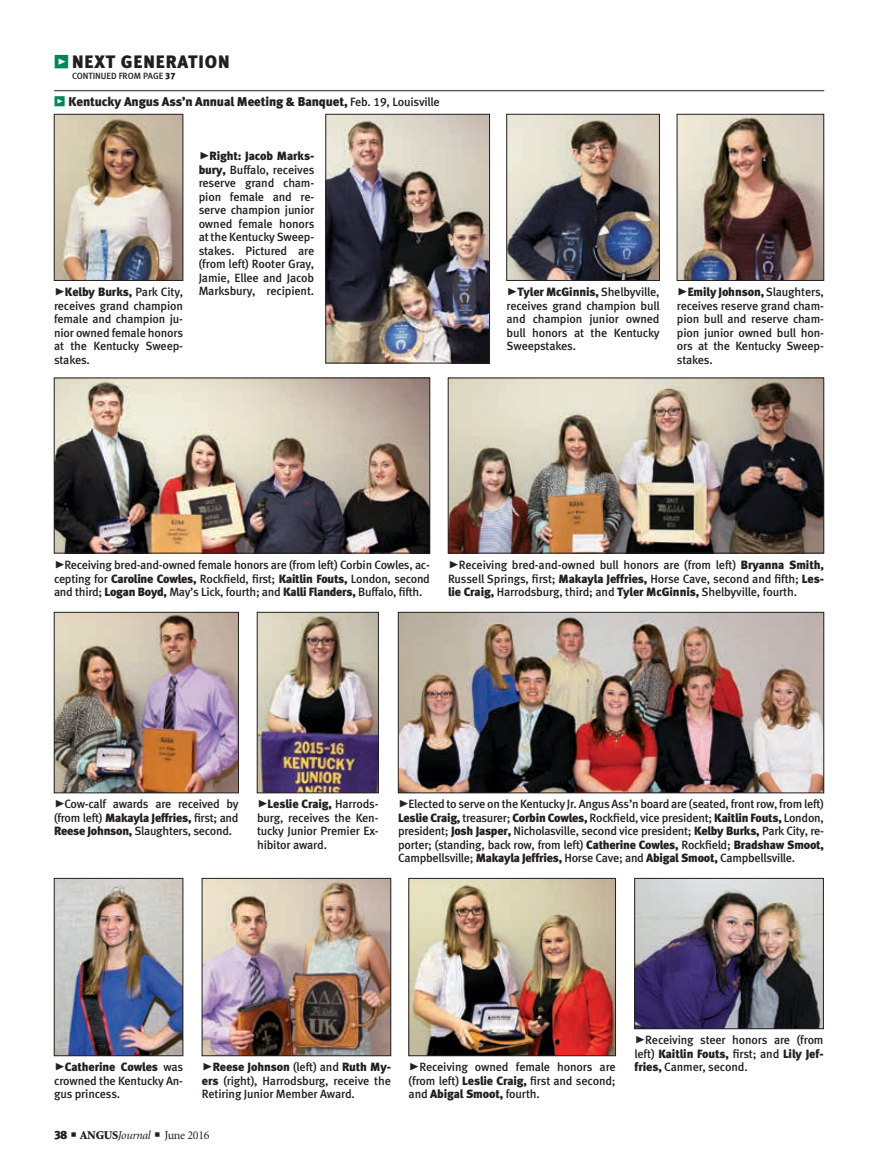
<style>
.page{position:relative;width:878px;height:1168px;background:#fff}
.page>*{position:absolute;margin:0;border:0;box-sizing:border-box;transform-origin:0 0}
.t1{font:18px "Meta Black LF";letter-spacing:.05em;color:#231f20}
.cutlines{font:12.75px "Meta Black LF";letter-spacing:-.01em;color:#231f20}
.cutlines-2{font:12px/13.5px "Meta Medium LF";letter-spacing:-.015em;color:#231f20;text-align:justify}
.t2{font:12px "Minion";letter-spacing:-.025em;color:#231f20}
.t3{font:9px "Meta Medium LF";color:#231f20}
.s1{font-family:"Meta Black Expert";color:#008852}
.s2{font-family:"Meta Black LF"}
.s3{font-family:"Meta Black Caps Expert";font-size:13.5px;color:#008852}
.s4{font-family:"Meta Medium LF";font-size:12px}
.s5{font-family:"Meta Black Caps Expert";font-size:21px}
.s6{font-weight:900}
.s7{font-style:italic}
</style>
<div class="page">
<img style="left:56px;top:116px;width:125px;height:163px">
<div style="left:54px;top:114px;width:129px;height:167px;border:1px solid #231f20"></div>
<img style="left:259px;top:614px;width:117px;height:177px">
<div style="left:257px;top:612px;width:121px;height:181px;border:1px solid #231f20"></div>
<img style="left:56px;top:880px;width:125px;height:174px">
<div style="left:54px;top:878px;width:129px;height:178px;border:1px solid #231f20"></div>
<img style="left:400px;top:614px;width:422px;height:177px">
<div style="left:398px;top:612px;width:426px;height:181px;border:1px solid #231f20"></div>
<img style="left:678px;top:116px;width:144px;height:163px">
<div style="left:676px;top:114px;width:148px;height:167px;border:1px solid #231f20"></div>
<img style="left:56px;top:614px;width:180px;height:177px">
<div style="left:54px;top:612px;width:184px;height:181px;border:1px solid #231f20"></div>
<img style="left:204px;top:880px;width:185px;height:174px">
<div style="left:202px;top:878px;width:189px;height:178px;border:1px solid #231f20"></div>
<img style="left:410px;top:880px;width:203px;height:174px">
<div style="left:408px;top:878px;width:207px;height:178px;border:1px solid #231f20"></div>
<img style="left:636px;top:880px;width:185px;height:147px">
<div style="left:634px;top:878px;width:189px;height:151px;border:1px solid #231f20"></div>
<img style="left:327px;top:116px;width:160px;height:245px">
<div style="left:325px;top:114px;width:164px;height:249px;border:1px solid #231f20"></div>
<img style="left:508px;top:116px;width:149px;height:163px">
<div style="left:506px;top:114px;width:153px;height:167px;border:1px solid #231f20"></div>
<hr style="left:54px;top:90px;width:770px;height:1px;background:#231f20">
<img style="left:56px;top:380px;width:372px;height:171px">
<div style="left:54px;top:378px;width:376px;height:175px;border:1px solid #231f20"></div>
<img style="left:450px;top:380px;width:372px;height:171px">
<div style="left:448px;top:378px;width:376px;height:175px;border:1px solid #231f20"></div>
<p class="t1" style="left:54px;top:51px;width:177px"><span class="s1">z</span> NEXT GENERATION</p>
<p class="t3" style="left:72px;top:71px;width:105px">CONTINUED FROM PAGE <span class="s2">37</span></p>
<p class="cutlines" style="left:54px;top:94px;width:387px"><span class="s3">z</span> Kentucky Angus Ass’n Annual Meeting &amp; Banquet, <span class="s4">Feb. 19, Louisville</span></p>
<p class="cutlines-2" style="left:54px;top:285px;width:131px"><span class="s5">@</span><span class="s2">Kelby Burks,</span> Park City, receives grand champion female and champion ju&shy;nior owned female honors at the Kentucky Sweep&shy;stakes.</p>
<p class="cutlines-2" style="left:199px;top:149px;width:117px"><span class="s5">@</span><span class="s2">Right: Jacob Marks&shy;bury,</span> Buffalo, receives reserve grand cham&shy;pion female and re&shy;serve champion junior owned female honors at the Kentucky Sweep&shy;stakes. Pictured are (from left) Rooter Gray, Jamie, Ellee and Jacob Marksbury, recipient.</p>
<p class="cutlines-2" style="left:506px;top:285px;width:155px"><span class="s5">@</span><span class="s2">Tyler McGinnis,</span> Shelbyville, receives grand champion bull and champion junior owned bull honors at the Kentucky Sweepstakes.</p>
<p class="cutlines-2" style="left:676px;top:285px;width:149px"><span class="s5">@</span><span class="s2">Emily Johnson,</span> Slaughters, receives reserve grand cham&shy;pion bull and reserve cham&shy;pion junior owned bull hon&shy;ors at the Kentucky Sweep&shy;stakes.</p>
<p class="cutlines-2" style="left:54px;top:558px;width:377px"><span class="s5">@</span>Receiving bred-and-owned female honors are (from left) Corbin Cowles, ac&shy;cepting for <span class="s2">Caroline Cowles,</span> Rockfield, first; <span class="s2">Kaitlin Fouts,</span> London, second and third; <span class="s2">Logan Boyd,</span> May’s Lick, fourth; and <span class="s2">Kalli Flanders,</span> Buffalo, fifth.</p>
<p class="cutlines-2" style="left:448px;top:558px;width:377px"><span class="s5">@</span>Receiving bred-and-owned bull honors are (from left) <span class="s2">Bryanna Smith, </span>Russell Springs, first; <span class="s2">Makayla Jeffries,</span> Horse Cave, second and fifth; <span class="s2">Les&shy;lie Craig,</span> Harrodsburg, third; and <span class="s2">Tyler McGinnis,</span> Shelbyville, fourth.</p>
<p class="cutlines-2" style="left:54px;top:797px;width:186px"><span class="s5">@</span>Cow-calf awards are received by (from left) <span class="s2">Makayla Jeffries,</span> first; and <span class="s2">Reese Johnson,</span> Slaughters, second.</p>
<p class="cutlines-2" style="left:257px;top:797px;width:123px"><span class="s5">@</span><span class="s2">Leslie Craig,</span> Harrods&shy;burg, receives the Ken&shy;tucky Junior Premier Ex&shy;hibitor award.</p>
<p class="cutlines-2" style="left:398px;top:797px;width:427px"><span class="s5">@</span>Elected to serve on the Kentucky Jr. Angus Ass’n board are (seated, front row, from left)<br><span class="s2">Leslie Craig,</span> treasurer; <span class="s2">Corbin Cowles,</span> Rockfield, vice president; <span class="s2">Kaitlin Fouts,</span> London, president; <span class="s2">Josh Jasper,</span> Nicholasville, second vice president; <span class="s2">Kelby Burks,</span> Park City, re&shy;porter; (standing, back row, from left) <span class="s2">Catherine Cowles,</span> Rockfield; <span class="s2">Bradshaw Smoot, </span>Campbellsville; <span class="s2">Makayla Jeffries,</span> Horse Cave; and <span class="s2">Abigal Smoot,</span> Campbellsville.</p>
<p class="cutlines-2" style="left:54px;top:1060px;width:131px"><span class="s5">@</span><span class="s2">Catherine Cowles</span> was crowned the Kentucky An&shy;gus princess.</p>
<p class="cutlines-2" style="left:202px;top:1060px;width:191px"><span class="s5">@</span><span class="s2">Reese Johnson</span> (left) and <span class="s2">Ruth My&shy;ers</span> (right), Harrodsburg, receive the Retiring Junior Member Award.</p>
<p class="cutlines-2" style="left:408px;top:1060px;width:209px"><span class="s5">@</span>Receiving owned female honors are (from left) <span class="s2">Leslie Craig,</span> first and second; and <span class="s2">Abigal Smoot,</span> fourth.</p>
<p class="t2" style="left:54px;top:1129px;width:157px"><span class="s2">38</span> ■ <span class="s6">ANGUS</span><span class="s7">Journal</span> ■ June 2016</p>
<p class="cutlines-2" style="left:634px;top:1033px;width:190px"><span class="s5">@</span>Receiving steer honors are (from left) <span class="s2">Kaitlin Fouts,</span> first; and <span class="s2">Lily Jef&shy;fries,</span> Canmer, second.</p>
</div>
